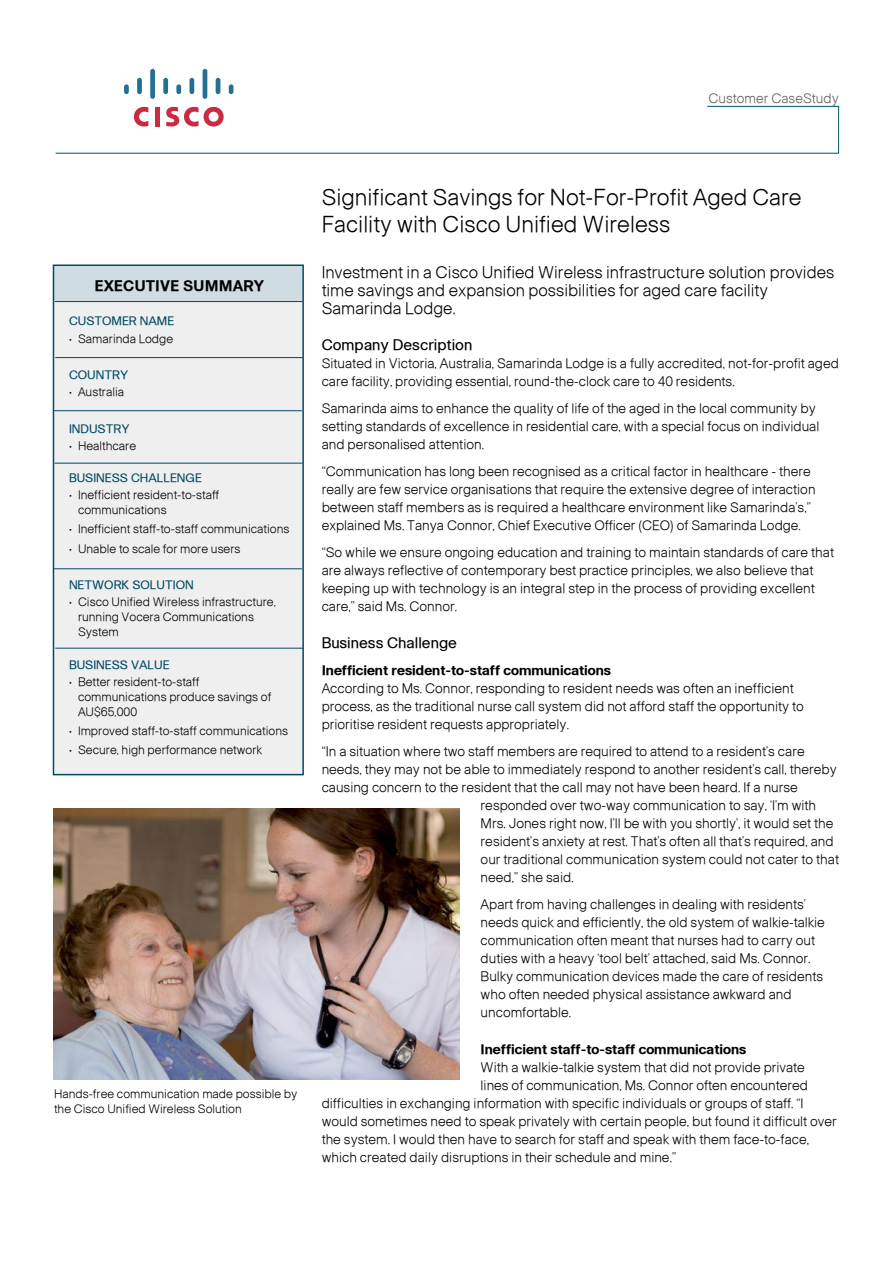
<style>
.page{position:relative;width:893px;height:1263px;background:#fff}
.page>*{position:absolute;margin:0;border:0;box-sizing:border-box;transform-origin:0 0}
.t1{font:22.5px/27px "Ciscolight";color:#000}
.t2{font:16.5px/18px "Ciscolight";color:#000}
.t3{font:15px "Ciscoregular";color:#000}
.t4{font:15px "Ciscobold";color:#000}
.t5{font:13.5px/18px "Ciscolight";color:#000}
.t6{font:13.5px "Ciscobold";color:#000}
.t7{font:13.5px "Ciscolight";color:#5f6062}
.t8{font:12px/15px "Ciscolight";color:#000}
.t9{font:12px "Ciscoregular";color:#004963}
</style>
<div class="page">
<div style="left:53px;top:265px;width:249px;height:509px;background:#efefef"></div>
<svg style="left:55px;top:106px;width:784px;height:48px"></svg>
<div style="left:124px;top:84px;width:5px;height:10px;background:#257092;border-radius:2px"></div>
<div style="left:137px;top:78px;width:5px;height:16px;background:#257092;border-radius:2px"></div>
<div style="left:150px;top:69px;width:5px;height:30px;background:#257092;border-radius:2px"></div>
<div style="left:163px;top:78px;width:5px;height:16px;background:#257092;border-radius:2px"></div>
<div style="left:176px;top:84px;width:5px;height:10px;background:#257092;border-radius:2px"></div>
<div style="left:189px;top:78px;width:5px;height:16px;background:#257092;border-radius:2px"></div>
<hr style="left:203px;top:69px;width:4px;height:30px;background:#257092;border-radius:2px">
<hr style="left:216px;top:78px;width:4px;height:16px;background:#257092;border-radius:2px">
<hr style="left:229px;top:84px;width:4px;height:10px;background:#257092;border-radius:2px">
<img style="left:54px;top:809px;width:405px;height:270px">
<hr style="left:54px;top:568px;width:248px;height:1px;background:#004963">
<hr style="left:54px;top:463px;width:248px;height:1px;background:#004963">
<hr style="left:55px;top:648px;width:248px;height:1px;background:#004963">
<hr style="left:54px;top:410px;width:248px;height:1px;background:#004963">
<hr style="left:55px;top:357px;width:248px;height:1px;background:#004963">
<div style="left:54px;top:266px;width:249px;height:35px;background:#cfdce1"></div>
<div style="left:53px;top:264px;width:251px;height:511px;border:2px solid #004963"></div>
<hr style="left:55px;top:301px;width:248px;height:1px;background:#004963">
<p class="t7" style="left:708px;top:90px;width:132px">Customer CaseStudy</p>
<p class="t4" style="left:94px;top:276px;width:171px">EXECUTIVE SUMMARY</p>
<p class="t9" style="left:69px;top:314px;width:107px">CUSTOMER NAME</p>
<p class="t8" style="left:69px;top:330px;width:106px">• Samarinda Lodge</p>
<p class="t9" style="left:69px;top:368px;width:61px">COUNTRY</p>
<p class="t8" style="left:69px;top:384px;width:57px">• Australia</p>
<p class="t9" style="left:69px;top:421px;width:62px">INDUSTRY</p>
<p class="t8" style="left:69px;top:438px;width:69px">• Healthcare</p>
<p class="t9" style="left:69px;top:471px;width:134px">BUSINESS CHALLENGE</p>
<p class="t8" style="left:78px;top:487px;width:143px;text-indent:-9px">• Inefficient resident-to-staff communications</p>
<p class="t8" style="left:69px;top:521px;width:222px">• Inefficient staff-to-staff communications</p>
<p class="t8" style="left:69px;top:541px;width:173px">• Unable to scale for more users</p>
<p class="t9" style="left:69px;top:578px;width:126px">NETWORK SOLUTION</p>
<p class="t8" style="left:78px;top:594px;width:199px;text-indent:-9px">• Cisco Unified Wireless infrastructure, running Vocera Communications<br>System</p>
<p class="t9" style="left:69px;top:657px;width:102px">BUSINESS VALUE</p>
<p class="t8" style="left:78px;top:674px;width:195px;text-indent:-9px">• Better resident-to-staff communications produce savings of<br>AU$65,000</p>
<p class="t8" style="left:69px;top:723px;width:221px">• Improved staff-to-staff communications</p>
<p class="t8" style="left:69px;top:742px;width:195px">• Secure, high performance network</p>
<p class="t8" style="left:54px;top:1086px;width:245px;line-height:14.4px">Hands-free communication made possible by the Cisco Unified Wireless Solution</p>
<h1 class="t1" style="left:322px;top:184px;width:482px">Significant Savings for Not-For-Profit Aged Care<br>Facility with Cisco Unified Wireless</h1>
<p class="t2" style="left:322px;top:262px;width:514px">Investment in a Cisco Unified Wireless infrastructure solution provides time savings and expansion possibilities for aged care facility<br>Samarinda Lodge.</p>
<p class="t3" style="left:322px;top:336px;width:152px">Company Description</p>
<p class="t5" style="left:322px;top:354px;width:519px">Situated in Victoria, Australia, Samarinda Lodge is a fully accredited, not-for-profit aged care facility, providing essential, round-the-clock care to 40 residents.</p>
<p class="t5" style="left:322px;top:399px;width:499px">Samarinda aims to enhance the quality of life of the aged in the local community by setting standards of excellence in residential care, with a special focus on individual and personalised attention.</p>
<p class="t5" style="left:322px;top:462px;width:495px">“Communication has long been recognised as a critical factor in healthcare - there really are few service organisations that require the extensive degree of interaction between staff members as is required a healthcare environment like Samarinda’s,” explained Ms. Tanya Connor, Chief Executive Officer (CEO) of Samarinda Lodge.</p>
<p class="t5" style="left:322px;top:543px;width:514px">“So while we ensure ongoing education and training to maintain standards of care that are always reflective of contemporary best practice principles, we also believe that keeping up with technology is an integral step in the process of providing excellent care,” said Ms. Connor.</p>
<p class="t3" style="left:322px;top:634px;width:137px">Business Challenge</p>
<p class="t6" style="left:322px;top:662px;width:291px">Inefficient resident-to-staff communications</p>
<p class="t5" style="left:322px;top:679px;width:484px">According to Ms. Connor, responding to resident needs was often an inefficient process, as the traditional nurse call system did not afford staff the opportunity to prioritise resident requests appropriately.</p>
<p class="t5" style="left:322px;top:742px;width:484px">“In a situation where two staff members are required to attend to a resident’s care</p>
<p class="t5" style="left:322px;top:760px;width:517px">needs, they may not be able to immediately respond to another resident’s call, thereby</p>
<p class="t5" style="left:322px;top:778px;width:478px">causing concern to the resident that the call may not have been heard. If a nurse</p>
<p class="t5" style="left:481px;top:796px;width:337px">responded over two-way communication to say, ‘I’m with</p>
<p class="t5" style="left:481px;top:814px;width:354px">Mrs. Jones right now, I’ll be with you shortly’, it would set the</p>
<p class="t5" style="left:481px;top:832px;width:355px">resident’s anxiety at rest. That’s often all that’s required, and</p>
<p class="t5" style="left:481px;top:850px;width:360px">our traditional communication system could not cater to that</p>
<p class="t5" style="left:481px;top:868px;width:95px">need,” she said.</p>
<p class="t5" style="left:481px;top:895px;width:346px">Apart from having challenges in dealing with residents’ needs quick and efficiently, the old system of walkie-talkie communication often meant that nurses had to carry out duties with a heavy ‘tool belt’ attached, said Ms. Connor.<br>Bulky communication devices made the care of residents who often needed physical assistance awkward and uncomfortable.</p>
<p class="t6" style="left:481px;top:1040px;width:267px">Inefficient staff-to-staff communications</p>
<p class="t5" style="left:481px;top:1058px;width:326px">With a walkie-talkie system that did not provide private</p>
<p class="t5" style="left:481px;top:1076px;width:329px">lines of communication, Ms. Connor often encountered</p>
<p class="t5" style="left:322px;top:1094px;width:483px">difficulties in exchanging information with specific individuals or groups of staff. “I</p>
<p class="t5" style="left:322px;top:1112px;width:517px">would sometimes need to speak privately with certain people, but found it difficult over</p>
<p class="t5" style="left:322px;top:1130px;width:489px">the system. I would then have to search for staff and speak with them face-to-face,</p>
<p class="t5" style="left:322px;top:1148px;width:356px">which created daily disruptions in their schedule and mine.”</p>
</div>
